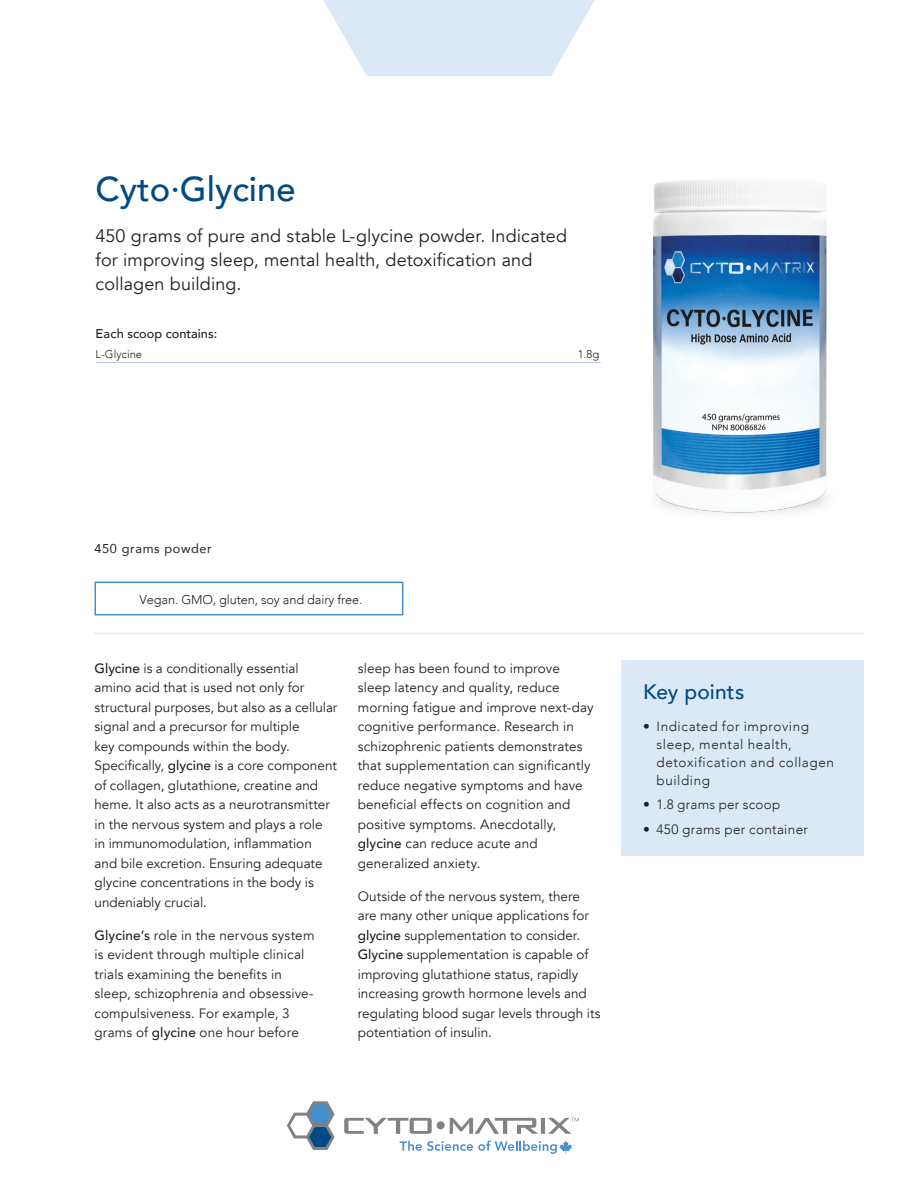
<style>
.page{position:relative;width:918px;height:1188px;background:#fff}
.page>*{position:absolute;margin:0;border:0;box-sizing:border-box;transform-origin:0 0}
.t1{font:500 34.5px "Avenir";color:#004b84}
.t2{font:500 21px "Avenir";letter-spacing:.005em;color:#004b84}
.t3{font:18px/24px "Avenir";letter-spacing:.005em;color:#231f20}
.t4{font:13.5px/19.5px "Avenir";letter-spacing:.005em;color:#231f20}
.t5{font:300 13.5px/18px "Avenir";letter-spacing:.04em;color:#231f20}
.t6{font:300 13.5px "Avenir";letter-spacing:.015em;color:#231f20}
.t7{font:300 12.75px "Avenir";letter-spacing:-.01em;color:#231f20}
.t8{font:500 12.75px "Avenir";color:#231f20}
.t9{font:12.75px "Avenir";letter-spacing:.05em;color:#231f20}
.t10{font:300 11.25px "Avenir";color:#231f20}
.s1{font-weight:500}
</style>
<div class="page">
<svg style="left:323px;top:0;width:272px;height:76px"></svg>
<svg style="left:400px;top:1141px;width:172px;height:13px"></svg>
<svg style="left:287px;top:1101px;width:47px;height:49px"></svg>
<div style="left:437px;top:1121px;width:8px;height:8px;background:#808285;border-radius:50%"></div>
<svg style="left:344px;top:1118px;width:88px;height:16px"></svg>
<hr style="left:541px;top:1118px;width:4px;height:16px;background:#808285">
<svg style="left:450px;top:1118px;width:88px;height:16px"></svg>
<svg style="left:548px;top:1118px;width:31px;height:16px"></svg>
<hr style="left:94px;top:633px;width:770px;height:1px;background:#939598">
<div style="left:621px;top:660px;width:243px;height:196px;background:#dae9f5"></div>
<div style="left:94px;top:582px;width:309px;height:33px;border:2px solid #468fcc"></div>
<hr style="left:96px;top:362px;width:505px;height:1px;background:#b5c9e7">
<img style="left:600px;top:180px;width:227px;height:334px">
<h1 class="t1" style="left:96px;top:160px;width:202px">Cyto.Glycine</h1>
<h3 class="t3" style="left:96px;top:224px;width:473px">450 grams of pure and stable L-glycine powder. Indicated for improving sleep, mental health, detoxification and collagen building.</h3>
<p class="t8" style="left:96px;top:323px;width:123px">Each scoop contains:</p>
<p class="t10" style="left:96px;top:347px;width:48px">L-Glycine</p>
<p class="t10" style="left:578px;top:347px;width:23px">1.8g</p>
<p class="t9" style="left:94px;top:539px;width:119px">450 grams powder</p>
<p class="t7" style="left:140px;top:592px;width:224px">Vegan. GMO, gluten, soy and dairy free.</p>
<p class="t4" style="left:94px;top:659px;width:244px"><span class="s1">Glycine</span> is a conditionally essential amino acid that is used not only for structural purposes, but also as a cellular signal and a precursor for multiple<br>key compounds within the body.<br>Specifically, <span class="s1">glycine</span> is a core component of collagen, glutathione, creatine and heme. It also acts as a neurotransmitter in the nervous system and plays a role<br>in immunomodulation, inflammation and bile excretion. Ensuring adequate glycine concentrations in the body is undeniably crucial.</p>
<p class="t4" style="left:94px;top:926px;width:222px"><span class="s1">Glycine’s</span> role in the nervous system is evident through multiple clinical trials examining the benefits in sleep, schizophrenia and obsessive&shy;compulsiveness. For example, 3 grams of <span class="s1">glycine</span> one hour before</p>
<p class="t4" style="left:358px;top:659px;width:237px">sleep has been found to improve sleep latency and quality, reduce morning fatigue and improve next-day cognitive performance. Research in schizophrenic patients demonstrates that supplementation can significantly reduce negative symptoms and have beneficial effects on cognition and positive symptoms. Anecdotally, <span class="s1">glycine</span> can reduce acute and generalized anxiety.</p>
<p class="t4" style="left:358px;top:886px;width:244px">Outside of the nervous system, there are many other unique applications for <span class="s1">glycine</span> supplementation to consider.<br><span class="s1">Glycine</span> supplementation is capable of improving glutathione status, rapidly increasing growth hormone levels and regulating blood sugar levels through its potentiation of insulin.</p>
<h2 class="t2" style="left:643px;top:674px;width:103px">Key points</h2>
<p class="t5" style="left:657px;top:717px;width:179px;text-indent:-14px">• Indicated for improving sleep, mental health, detoxification and collagen building</p>
<p class="t6" style="left:643px;top:797px;width:139px">• 1.8 grams per scoop</p>
<p class="t5" style="left:643px;top:820px;width:166px">• 450 grams per container</p>
</div>
